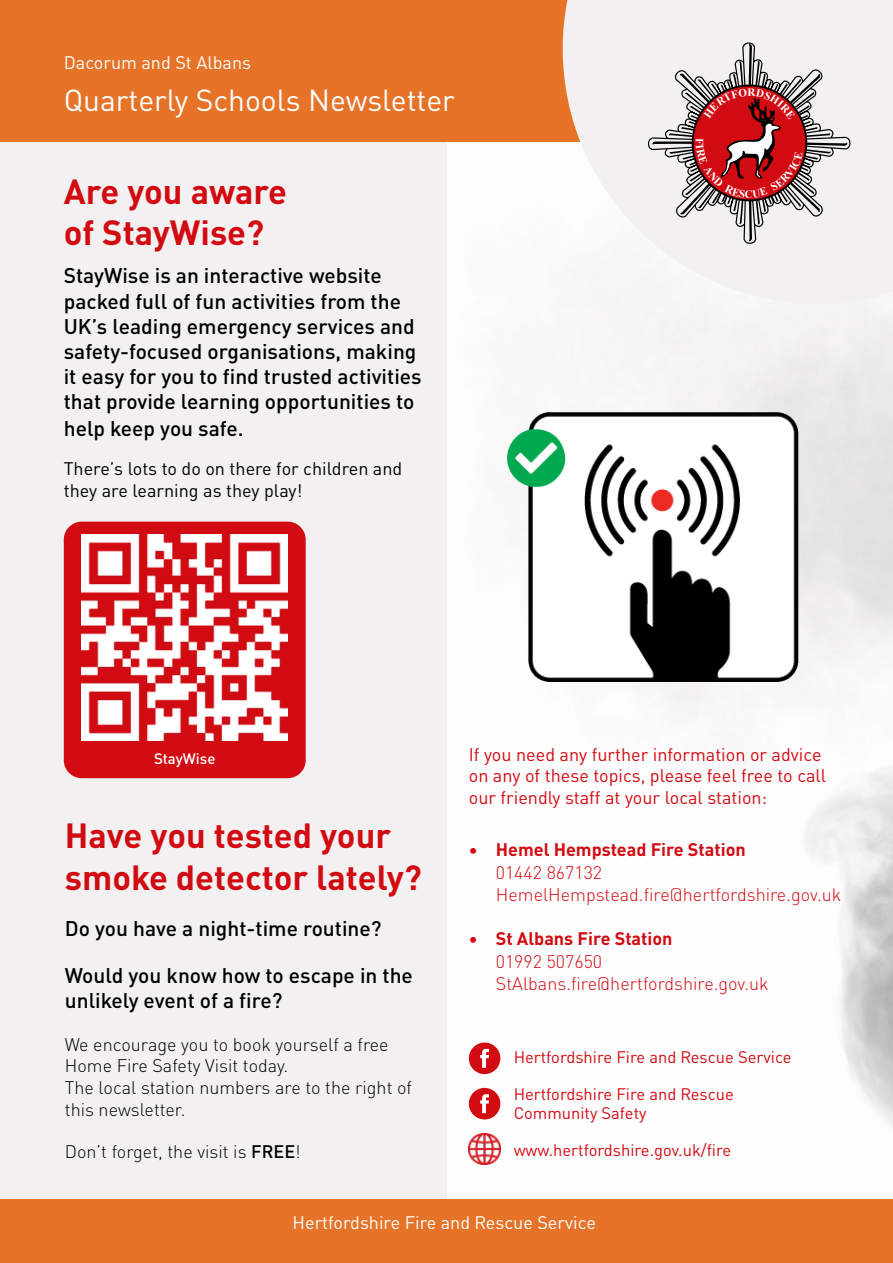
<style>
.page{position:relative;width:893px;height:1263px;background:#fff}
.page>*{position:absolute;margin:0;border:0;box-sizing:border-box;transform-origin:0 0}
.t1{font:700 34.5px/41.4px "DINOT";color:#d20a11}
.t2{font:30px "DINOT";color:#fff}
.t3{font:500 21px/25.5px "DINOT";color:#000}
.t4{font:300 18px/22.5px "DINOT";color:#d20a11}
.t5{font:300 18px/21.6px "DINOT";color:#000}
.t6{font:18px/21.6px "DINOT";color:#d20a11}
.t7{font:18px/21.6px "DINOT";color:#000}
.t8{font:18px "DINOT";color:#fff}
.t9{font:16.5px/19.8px "DINOT";color:#d20a11}
.t10{font:500 15px "DINOT";color:#fff}
.t11{font:700 11.1px "Times New Roman";color:#fff}
.s1{font-weight:500}
.s2{font-weight:700}
</style>
<div class="page">
<img style="left:446px;top:141px;width:447px;height:1058px">
<div style="left:0;top:141px;width:446px;height:1081px;background:#f2f0f0"></div>
<div style="left:0;top:0;width:893px;height:141px;background:#e67328"></div>
<svg style="left:563px;top:0;width:330px;height:304px;fill:#f2f0f0"></svg>
<div style="left:647px;top:42px;width:204px;height:278px;background:#f2f0f0"></div>
<div style="left:64px;top:522px;width:242px;height:256px;background:#d20a11;border-radius:18px"></div>
<img style="left:82px;top:535px;width:206px;height:206px">
<img style="left:507px;top:412px;width:291px;height:270px">
<div style="left:469px;top:1042px;width:31px;height:32px;background:#d20a11;border-radius:50%"></div>
<svg style="left:480px;top:1049px;width:9px;height:19px"></svg>
<div style="left:469px;top:1088px;width:31px;height:31px;background:#d20a11;border-radius:50%"></div>
<svg style="left:480px;top:1094px;width:9px;height:19px"></svg>
<img style="left:469px;top:1133px;width:31px;height:32px">
<div style="left:0;top:1199px;width:893px;height:64px;background:#e67328"></div>
<svg style="left:652px;top:44px;width:196px;height:197px"></svg>
<p class="t8" style="left:64px;top:49px;width:189px">Dacorum and St Albans</p>
<h2 class="t2" style="left:64px;top:77px;width:393px">Quarterly Schools Newsletter</h2>
<p class="t1" style="left:64px;top:168px;width:225px">Are you aware of StayWise?</p>
<p class="t3" style="left:64px;top:261px;width:359px">StayWise is an interactive website packed full of fun activities from the UK’s leading emergency services and safety-focused organisations, making it easy for you to find trusted activities that provide learning opportunities to help keep you safe.</p>
<p class="t7" style="left:64px;top:456px;width:340px">There’s lots to do on there for children and they are learning as they play!</p>
<p class="t11" style="left:708px;top:138px;width:8px;rotate:90deg">F</p>
<p class="t10" style="left:154px;top:746px;width:63px">StayWise</p>
<p class="t1" style="left:65px;top:812px;width:359px">Have you tested your smoke detector lately?</p>
<p class="t3" style="left:65px;top:914px;width:318px">Do you have a night-time routine?</p>
<p class="t3" style="left:65px;top:961px;width:350px">Would you know how to escape in the unlikely event of a fire?</p>
<p class="t5" style="left:65px;top:1032px;width:349px">We encourage you to book yourself a free<br>Home Fire Safety Visit today.<br>The local station numbers are to the right of this newsletter.</p>
<p class="t5" style="left:65px;top:1140px;width:237px">Don’t forget, the visit is <span class="s1">FREE</span>!</p>
<p class="t6" style="left:469px;top:742px;width:359px">If you need any further information or advice on any of these topics, please feel free to call our friendly staff at your local station:</p>
<p class="t4" style="left:496px;top:837px;width:347px;text-indent:-27px"><span class="s2">• Hemel Hempstead Fire Station<br></span>01442 867132<br>HemelHempstead.fire@hertfordshire.gov.uk</p>
<p class="t4" style="left:496px;top:926px;width:274px;text-indent:-27px"><span class="s2">• St Albans Fire Station<br></span>01992 507650<br>StAlbans.fire@hertfordshire.gov.uk</p>
<p class="t9" style="left:514px;top:1045px;width:280px">Hertfordshire Fire and Rescue Service</p>
<p class="t9" style="left:514px;top:1082px;width:222px">Hertfordshire Fire and Rescue<br>Community Safety</p>
<p class="t9" style="left:514px;top:1139px;width:219px">www.hertfordshire.gov.uk/fire</p>
<p class="t8" style="left:293px;top:1209px;width:305px">Hertfordshire Fire and Rescue Service</p>
</div>
